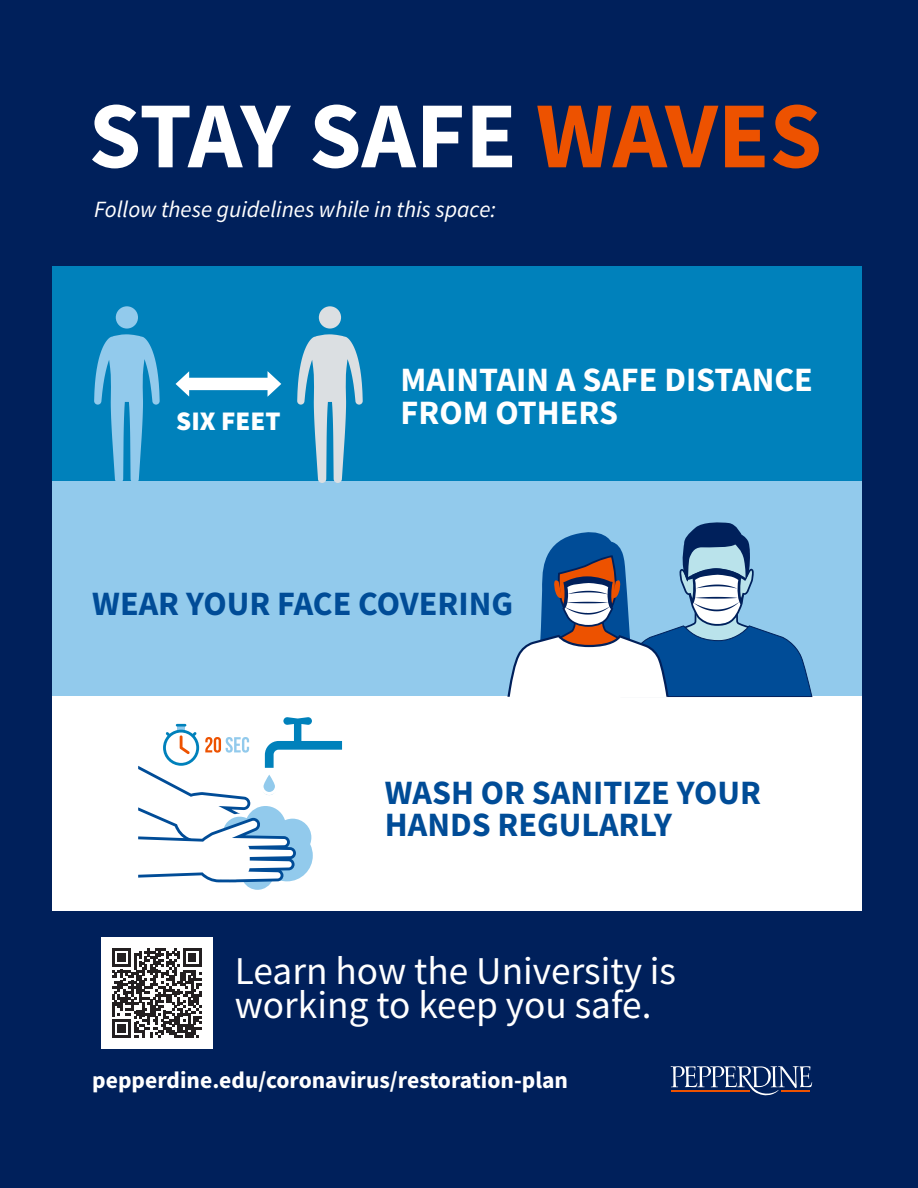
<style>
.page{position:relative;width:918px;height:1188px;background:#00205b}
.page>*{position:absolute;margin:0;border:0;box-sizing:border-box;transform-origin:0 0}
.t1{font:700 94.5px "Source Sans Pro";color:#fff}
.t2{font:39.3px/34.2px "Source Sans Pro";color:#fff}
.t3{font:700 34.2px/32.8px "Source Sans Pro";color:#004c97}
.t4{font:700 34.2px/32.8px "Source Sans Pro";color:#fff}
.t5{font:900 26.85px "Source Sans Pro";color:#fff}
.t6{font:700 23.7px "Source Sans Pro";color:#fff}
.t7{font:italic 23.25px "Source Sans Pro";color:#fff}
.s1{color:#ed5200}
</style>
<div class="page">
<div style="left:52px;top:267px;width:809px;height:214px;background:#0081bb"></div>
<div style="left:52px;top:696px;width:809px;height:215px;background:#fff"></div>
<div style="left:52px;top:481px;width:809px;height:215px;background:#92caec"></div>
<svg style="left:671px;top:1066px;width:141px;height:30px"></svg>
<div style="left:101px;top:937px;width:112px;height:112px;background:#fff"></div>
<svg style="left:112px;top:948px;width:90px;height:90px"></svg>
<svg style="left:94px;top:334px;width:66px;height:147px"></svg>
<div style="left:116px;top:306px;width:22px;height:23px;background:#92caec;border-radius:50%"></div>
<svg style="left:297px;top:334px;width:66px;height:149px"></svg>
<div style="left:319px;top:306px;width:22px;height:23px;background:#dbdfe2;border-radius:50%"></div>
<div style="left:184px;top:378px;width:89px;height:12px;background:#fff"></div>
<svg style="left:176px;top:371px;width:13px;height:26px"></svg>
<svg style="left:268px;top:371px;width:13px;height:26px"></svg>
<svg style="left:507px;top:522px;width:306px;height:175px"></svg>
<svg style="left:138px;top:717px;width:204px;height:173px"></svg>
<p class="t1" style="left:89px;top:72px;width:735px">STAY SAFE <span class="s1">WAVES</span></p>
<p class="t7" style="left:94px;top:194px;width:404px">Follow these guidelines while in this space:</p>
<p class="t5" style="left:176px;top:403px;width:106px">SIX FEET</p>
<p class="t4" style="left:401px;top:363px;width:414px">MAINTAIN A SAFE DISTANCE<br>FROM OTHERS</p>
<p class="t3" style="left:92px;top:587px;width:422px">WEAR YOUR FACE COVERING</p>
<p class="t3" style="left:385px;top:775px;width:378px">WASH OR SANITIZE YOUR<br>HANDS REGULARLY</p>
<p class="t2" style="left:235px;top:953px;width:443px">Learn how the University is working to keep you safe.</p>
<p class="t6" style="left:92px;top:1064px;width:477px">pepperdine.edu/coronavirus/restoration-plan</p>
</div>
